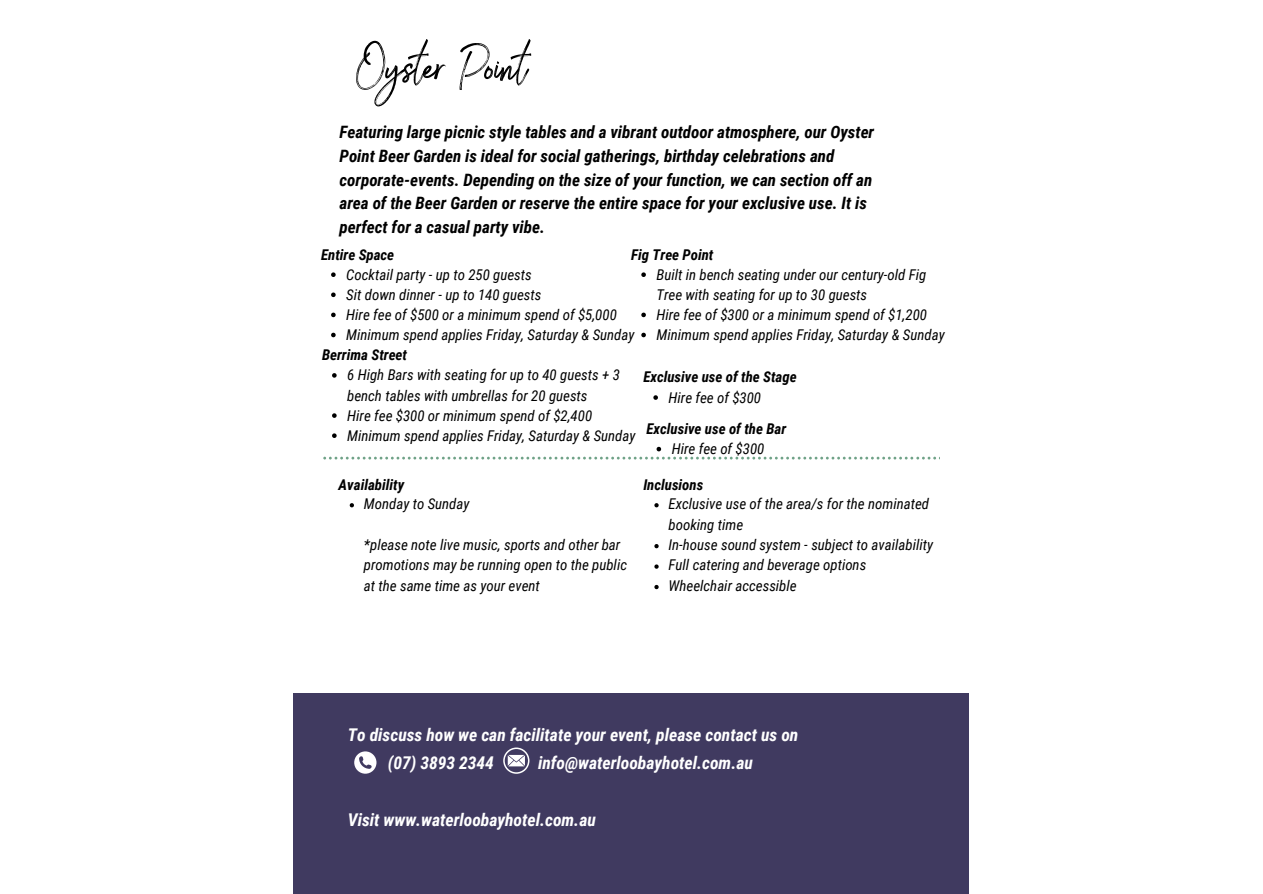
<style>
.page{position:relative;width:1263px;height:894px;background:#fff}
.page>*{position:absolute;margin:0;border:0;box-sizing:border-box;transform-origin:0 0}
.t1{font:51.45px "Brownhill Script";color:#000}
.t2{font:italic 700 17.55px/28.2px "Roboto Condensed";color:#fff}
.t3{font:italic 700 17.1px/23.7px "Roboto Condensed";color:#000}
.t4{font:italic 14.85px/20.1px "Roboto Condensed";color:#000}
.t5{font:italic 700 14.85px "Roboto Condensed";color:#000}
</style>
<div class="page">
<svg style="left:331px;top:272px;width:5px;height:5px"></svg>
<svg style="left:331px;top:292px;width:5px;height:5px"></svg>
<svg style="left:331px;top:312px;width:5px;height:5px"></svg>
<svg style="left:331px;top:332px;width:5px;height:5px"></svg>
<svg style="left:332px;top:373px;width:5px;height:4px"></svg>
<svg style="left:332px;top:413px;width:5px;height:5px"></svg>
<svg style="left:332px;top:433px;width:5px;height:5px"></svg>
<svg style="left:653px;top:395px;width:5px;height:5px"></svg>
<svg style="left:350px;top:503px;width:4px;height:4px"></svg>
<svg style="left:641px;top:272px;width:5px;height:5px"></svg>
<svg style="left:641px;top:312px;width:5px;height:5px"></svg>
<svg style="left:641px;top:332px;width:5px;height:5px"></svg>
<svg style="left:654px;top:503px;width:5px;height:4px"></svg>
<svg style="left:654px;top:544px;width:5px;height:4px"></svg>
<svg style="left:654px;top:564px;width:5px;height:4px"></svg>
<svg style="left:654px;top:584px;width:5px;height:5px"></svg>
<svg style="left:323px;top:446px;width:617px;height:13px"></svg>
<div style="left:294px;top:693px;width:675px;height:200px;background:#403a60"></div>
<svg style="left:354px;top:751px;width:22px;height:22px"></svg>
<svg style="left:503px;top:747px;width:26px;height:26px"></svg>
<h1 class="t1" style="left:356px;top:36px;width:173px">Oyster Point</h1>
<p class="t3" style="left:339px;top:120px;width:536px">Featuring large picnic style tables and a vibrant outdoor atmosphere, our Oyster Point Beer Garden is ideal for social gatherings, birthday celebrations and corporate-events. Depending on the size of your function, we can section off an area of the Beer Garden or reserve the entire space for your exclusive use. It is perfect for a casual party vibe.</p>
<p class="t4" style="left:346px;top:264px;width:290px">Cocktail party - up to 250 guests<br>Sit down dinner - up to 140 guests<br>Hire fee of $500 or a minimum spend of $5,000<br>Minimum spend applies Friday, Saturday &amp; Sunday</p>
<p class="t5" style="left:321px;top:246px;width:75px">Entire Space</p>
<p class="t5" style="left:631px;top:246px;width:84px">Fig Tree Point</p>
<p class="t4" style="left:656px;top:264px;width:290px">Built in bench seating under our century-old Fig Tree with seating for up to 30 guests<br>Hire fee of $300 or a minimum spend of $1,200<br>Minimum spend applies Friday, Saturday &amp; Sunday</p>
<p class="t5" style="left:322px;top:346px;width:87px">Berrima Street</p>
<p class="t4" style="left:347px;top:365px;width:290px">6 High Bars with seating for up to 40 guests + 3 bench tables with umbrellas for 20 guests<br>Hire fee $300 or minimum spend of $2,400<br>Minimum spend applies Friday, Saturday &amp; Sunday</p>
<p class="t5" style="left:643px;top:368px;width:155px">Exclusive use of the Stage</p>
<p class="t4" style="left:669px;top:387px;width:94px">Hire fee of $300</p>
<p class="t5" style="left:646px;top:420px;width:141px">Exclusive use of the Bar</p>
<p class="t4" style="left:672px;top:439px;width:94px">Hire fee of $300</p>
<p class="t5" style="left:339px;top:476px;width:67px">Availability</p>
<p class="t4" style="left:364px;top:494px;width:107px">Monday to Sunday</p>
<p class="t4" style="left:364px;top:534px;width:265px">*please note live music, sports and other bar promotions may be running open to the public at the same time as your event</p>
<p class="t5" style="left:643px;top:476px;width:61px">Inclusions</p>
<p class="t4" style="left:669px;top:493px;width:266px">Exclusive use of the area/s for the nominated booking time<br>In-house sound system - subject to availability Full catering and beverage options Wheelchair accessible</p>
<p class="t2" style="left:388px;top:720px;width:412px;text-indent:-40px">To discuss how we can facilitate your event, please contact us on (07) 3893 2344</p>
<p class="t2" style="left:538px;top:749px;width:216px">info@waterloobayhotel.com.au</p>
<p class="t2" style="left:348px;top:805px;width:250px">Visit www.waterloobayhotel.com.au</p>
</div>
